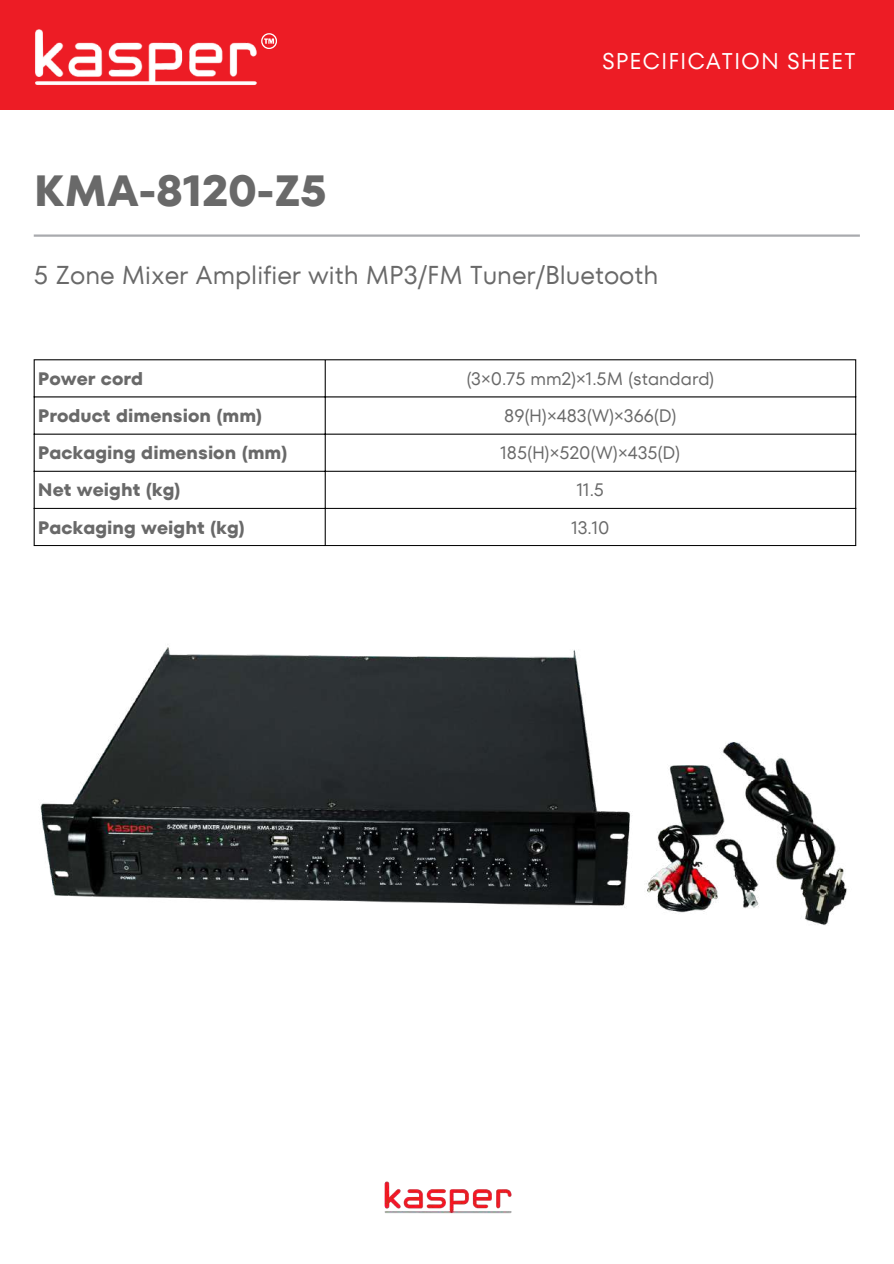
<style>
.page{position:relative;width:894px;height:1264px;background:#fff}
.page>*{position:absolute;margin:0;border:0;box-sizing:border-box;transform-origin:0 0}
.t1{font:700 43.5px "TT Fors";color:#696969}
.t2{font:25.8px "TT Fors";color:#696969}
.t3{font:22.65px "TT Fors";letter-spacing:.04em;color:#fff}
.t4{font:700 18px "TT Fors";color:#696969}
.t5{font:18px "TT Fors";color:#696969}
</style>
<div class="page">
<div style="left:0;top:0;width:893px;height:109px;background:#ed1c25"></div>
<img style="left:384px;top:1181px;width:128px;height:33px">
<hr style="left:34px;top:234px;width:825px;height:3px;background:#a9aaae">
<img style="left:40px;top:647px;width:807px;height:278px">
<hr style="left:34px;top:360px;width:1px;height:185px;background:#000">
<hr style="left:325px;top:360px;width:1px;height:185px;background:#000">
<hr style="left:855px;top:360px;width:1px;height:185px;background:#000">
<hr style="left:34px;top:359px;width:821px;height:1px;background:#000">
<hr style="left:34px;top:396px;width:821px;height:1px;background:#000">
<hr style="left:34px;top:434px;width:821px;height:1px;background:#000">
<hr style="left:34px;top:471px;width:821px;height:1px;background:#000">
<hr style="left:34px;top:508px;width:821px;height:1px;background:#000">
<hr style="left:34px;top:545px;width:821px;height:1px;background:#000">
<img style="left:35px;top:29px;width:222px;height:56px">
<svg style="left:261px;top:33px;width:16px;height:16px"></svg>
<h1 class="t1" style="left:34px;top:160px;width:294px">KMA-8120-Z5</h1>
<p class="t3" style="left:602px;top:45px;width:255px">SPECIFICATION SHEET</p>
<h2 class="t2" style="left:34px;top:256px;width:626px">5 Zone Mixer Amplifier with MP3/FM Tuner/Bluetooth</h2>
<p class="t4" style="left:38px;top:366px;width:107px">Power cord</p>
<p class="t5" style="left:466px;top:366px;width:249px">(3×0.75 mm2)×1.5M (standard)</p>
<p class="t4" style="left:38px;top:403px;width:226px">Product dimension (mm)</p>
<p class="t5" style="left:504px;top:403px;width:174px">89(H)×483(W)×366(D)</p>
<p class="t4" style="left:38px;top:440px;width:251px">Packaging dimension (mm)</p>
<p class="t5" style="left:500px;top:440px;width:181px">185(H)×520(W)×435(D)</p>
<p class="t4" style="left:38px;top:477px;width:144px">Net weight (kg)</p>
<p class="t5" style="left:576px;top:477px;width:29px">11.5</p>
<p class="t4" style="left:38px;top:514px;width:208px">Packaging weight (kg)</p>
<p class="t5" style="left:571px;top:514px;width:40px">13.10</p>
</div>
